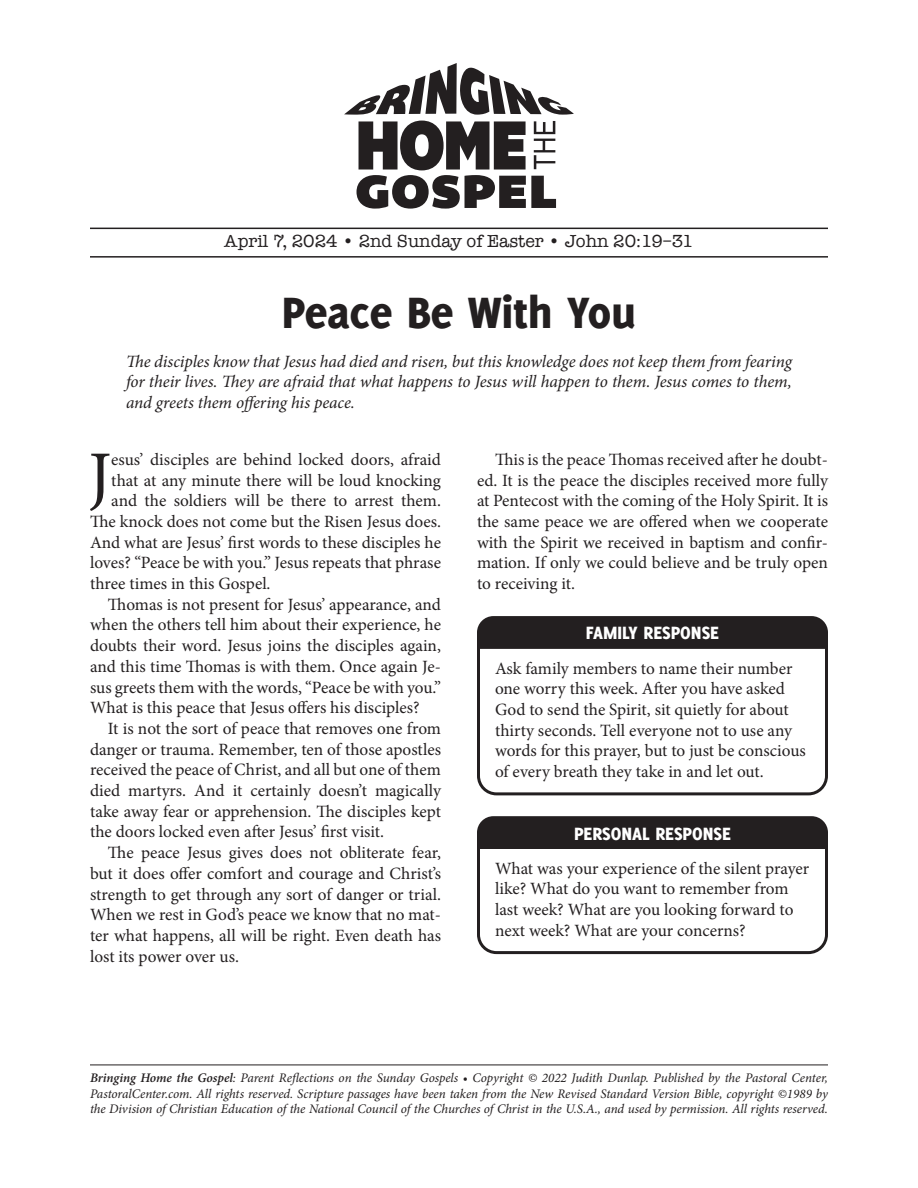
<style>
.page{position:relative;width:918px;height:1188px;background:#fff}
.page>*{position:absolute;margin:0;border:0;box-sizing:border-box;transform-origin:0 0}
.t1{font:70.35px "Minion Pro";color:#231f20}
.t2{font:800 48px "Delicious";color:#231f20}
.t3{font:800 19.5px "Delicious";color:#fff}
.t4{font:18px "American Typewriter";color:#231f20}
.t5{font:17.25px/20.7px "Minion Pro";letter-spacing:-.005em;color:#231f20}
.t6{font:italic 17.25px/20.7px "Minion Pro";letter-spacing:-.005em;color:#231f20;text-align:justify}
.t7{font:italic 13.2px/15.8px "Minion Pro";letter-spacing:-.005em;color:#231f20;text-align:justify}
.s1{font-weight:600}
</style>
<div class="page">
<hr style="left:90px;top:1065px;width:738px;height:1px;background:#231f20">
<svg style="left:357px;top:121px;width:199px;height:88px"></svg>
<svg style="left:344px;top:63px;width:230px;height:52px"></svg>
<hr style="left:90px;top:228px;width:738px;height:1px;background:#231f20">
<hr style="left:90px;top:256px;width:738px;height:2px;background:#231f20">
<div style="left:477px;top:616px;width:351px;height:27px;background:#231f20"></div>
<svg style="left:477px;top:643px;width:351px;height:153px"></svg>
<svg style="left:477px;top:816px;width:351px;height:139px"></svg>
<p class="t4" style="left:224px;top:227px;width:471px">April 7, 2024 • 2nd Sunday of Easter • John 20:19–31</p>
<h2 class="t2" style="left:282px;top:285px;width:356px">Peace Be With You</h2>
<p class="t6" style="left:126px;top:351px;width:667px">The disciples know that Jesus had died and risen, but this knowledge does not keep them from fearing for their lives. They are afraid that what happens to Jesus will happen to them. Jesus comes to them, and greets them offering his peace.</p>
<h1 class="t1" style="left:88px;top:430px;width:25px">J</h1>
<p class="t5" style="left:111px;top:449px;width:331px">esus’ disciples are behind locked doors, afraid</p>
<p class="t5" style="left:111px;top:470px;width:331px">that at any minute there will be loud knocking</p>
<p class="t5" style="left:111px;top:491px;width:331px">and the soldiers will be there to arrest them.</p>
<p class="t5" style="left:90px;top:511px;width:352px">The knock does not come but the Risen Jesus does.</p>
<p class="t5" style="left:90px;top:532px;width:353px">And what are Jesus’ first words to these disciples he</p>
<p class="t5" style="left:90px;top:553px;width:353px">loves? “Peace be with you.” Jesus repeats that phrase</p>
<p class="t5" style="left:90px;top:573px;width:182px">three times in this Gospel.</p>
<p class="t5" style="left:108px;top:594px;width:335px">Thomas is not present for Jesus’ appearance, and</p>
<p class="t5" style="left:90px;top:615px;width:353px">when the others tell him about their experience, he</p>
<p class="t5" style="left:90px;top:635px;width:353px">doubts their word. Jesus joins the disciples again,</p>
<p class="t5" style="left:90px;top:656px;width:352px">and this time Thomas is with them. Once again Je-</p>
<p class="t5" style="left:90px;top:677px;width:353px">sus greets them with the words, “Peace be with you.”</p>
<p class="t5" style="left:90px;top:698px;width:331px">What is this peace that Jesus offers his disciples?</p>
<p class="t5" style="left:108px;top:718px;width:335px">It is not the sort of peace that removes one from</p>
<p class="t5" style="left:90px;top:739px;width:353px">danger or trauma. Remember, ten of those apostles</p>
<p class="t5" style="left:90px;top:760px;width:352px">received the peace of Christ, and all but one of them</p>
<p class="t5" style="left:90px;top:780px;width:353px">died martyrs. And it certainly doesn’t magically</p>
<p class="t5" style="left:90px;top:801px;width:353px">take away fear or apprehension. The disciples kept</p>
<p class="t5" style="left:90px;top:822px;width:296px">the doors locked even after Jesus’ first visit.</p>
<p class="t5" style="left:108px;top:842px;width:335px">The peace Jesus gives does not obliterate fear,</p>
<p class="t5" style="left:90px;top:863px;width:353px">but it does offer comfort and courage and Christ’s</p>
<p class="t5" style="left:90px;top:884px;width:352px">strength to get through any sort of danger or trial.</p>
<p class="t5" style="left:90px;top:905px;width:353px">When we rest in God’s peace we know that no mat-</p>
<p class="t5" style="left:90px;top:925px;width:353px">ter what happens, all will be right. Even death has</p>
<p class="t5" style="left:90px;top:946px;width:150px">lost its power over us.</p>
<p class="t5" style="left:477px;top:449px;width:353px;text-align:justify;text-indent:18px">This is the peace Thomas received after he doubt&shy;ed. It is the peace the disciples received more fully at Pentecost with the coming of the Holy Spirit. It is the same peace we are offered when we cooperate with the Spirit we received in baptism and confir&shy;mation. If only we could believe and be truly open to receiving it.</p>
<p class="t3" style="left:586px;top:622px;width:135px">FAMILY RESPONSE</p>
<p class="t5" style="left:495px;top:658px;width:312px">Ask family members to name their number one worry this week. After you have asked God to send the Spirit, sit quietly for about thirty seconds. Tell everyone not to use any words for this prayer, but to just be conscious of every breath they take in and let out.</p>
<p class="t3" style="left:574px;top:822px;width:158px">PERSONAL RESPONSE</p>
<p class="t5" style="left:495px;top:858px;width:316px">What was your experience of the silent prayer like? What do you want to remember from last week? What are you looking forward to next week? What are your concerns?</p>
<p class="t7" style="left:90px;top:1070px;width:740px"><span class="s1">Bringing Home the Gospel</span>: Parent Reflections on the Sunday Gospels • Copyright © 2022 Judith Dunlap. Published by the Pastoral Center, PastoralCenter.com. All rights reserved. Scripture passages have been taken from the New Revised Standard Version Bible, copyright ©1989 by the Division of Christian Education of the National Council of the Churches of Christ in the U.S.A., and used by permission. All rights reserved.</p>
</div>
